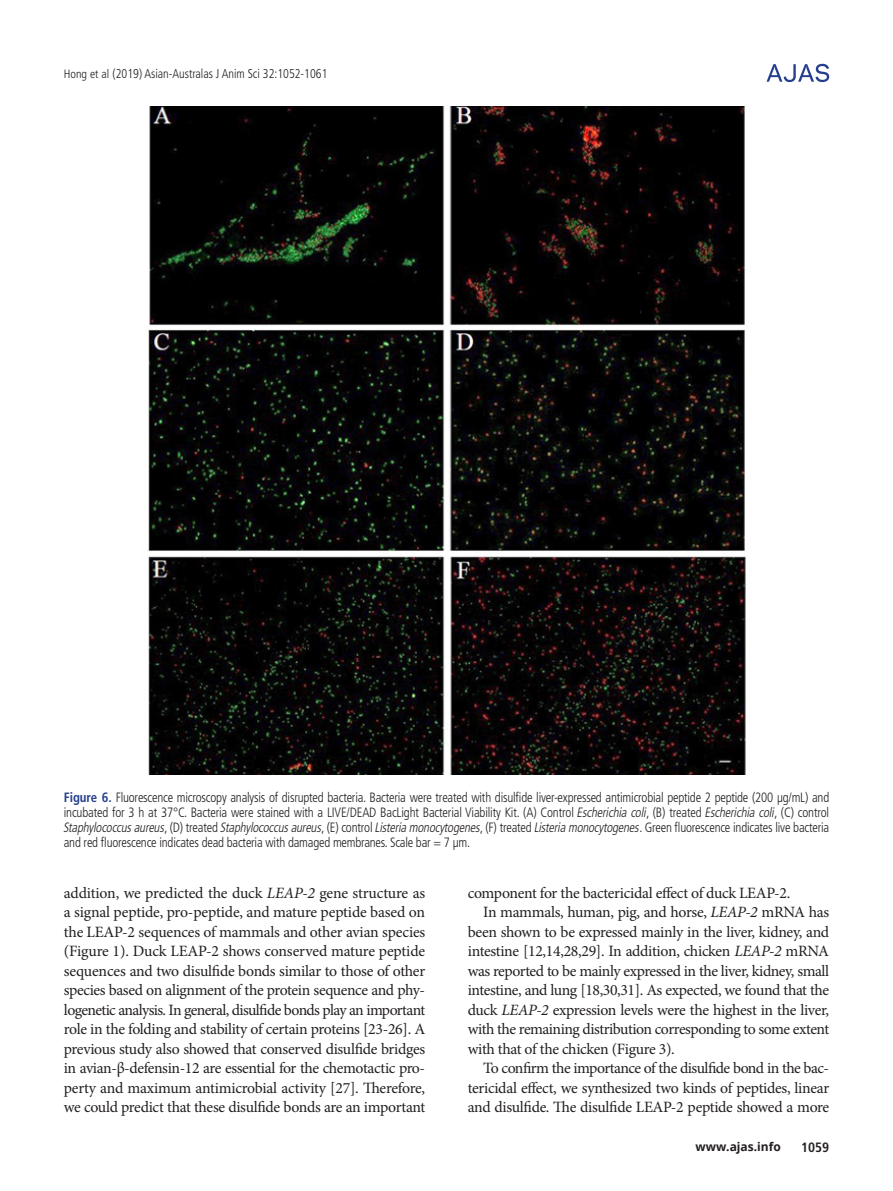
<style>
.page{position:relative;width:893px;height:1191px;background:#fff}
.page>*{position:absolute;margin:0;border:0;box-sizing:border-box;transform-origin:0 0}
.본문{font:15.75px/19.5px "Minion Pro";letter-spacing:-.02em;color:#231f20;text-align:justify}
.표_그림__제목{font:300 condensed 13.5px/15px "Frutiger LT Std";letter-spacing:-.015em;color:#231f20;text-align:justify;scale:.95 1}
.t1{font:700 condensed 13.5px "Frutiger LT Std";color:#231f20}
.t2{font:300 condensed 12.75px "Frutiger LT Std";color:#231f20;scale:.95 1}
.t3{font:700 12px "Open Sans";color:#231f20}
.s1{font-size:12px}
.s2{font-weight:700;color:#253f8e}
.s3{font-style:italic}
</style>
<div class="page">
<svg style="left:767px;top:64px;width:62px;height:18px"></svg>
<img style="left:148px;top:106px;width:598px;height:668px">
<p class="t2" style="left:64px;top:66px;width:279px"><span class="s1">Hong et al</span> (2019) Asian-Australas J Anim Sci 32:1052-1061</p>
<p class="표_그림__제목" style="left:63px;top:790px;width:808px"><span class="s2">Figure 6.</span> Fluorescence microscopy analysis of disrupted bacteria. Bacteria were treated with disulfide liver-expressed antimicrobial peptide 2 peptide (200 μg/mL) and incubated for 3 h at 37°C. Bacteria were stained with a LIVE/DEAD BacLight Bacterial Viability Kit. (A) Control <span class="s3">Escherichia coli</span>, (B) treated <span class="s3">Escherichia coli</span>, (C) control <span class="s3">Staphylococcusaureus</span>, ( D ) t r e a t e d <span class="s3">Staphylococcusaureus</span>, ( E ) c o n t r o l <span class="s3">Listeria monocytogenes</span>, ( F ) t r e a t e d <span class="s3">Listeria monocytogenes</span>. G r e e n fl u o r e s c e n c e i n d i c a t e s l i v e b a ct e r i a and red fluorescence indicates dead bacteria with damaged membranes. Scale bar = 7 μm.</p>
<p class="본문" style="left:64px;top:883px;width:363px;text-align:left">addition, we predicted the duck <span class="s3">LEAP-2</span> gene structure as a signal peptide, pro-peptide, and mature peptide based on the LEAP-2 sequences of mammals and other avian species (Figure 1). Duck LEAP-2 shows conserved mature peptide sequences and two disulfide bonds similar to those of other species based on alignment of the protein sequence and phy&shy;logenetic analysis. In general, disulfide bonds play an important role in the folding and stability of certain proteins [23-26]. A previous study also showed that conserved disulfide bridges in avian-β-defensin-12 are essential for the chemotactic pro&shy;perty and maximum antimicrobial activity [27]. Therefore, we could predict that these disulfide bonds are an important</p>
<p class="본문" style="left:468px;top:883px;width:324px">component for the bactericidal effect of duck LEAP-2.</p>
<p class="본문" style="left:468px;top:902px;width:363px;text-indent:15px">In mammals, human, pig, and horse, <span class="s3">LEAP-2</span> mRNA has been shown to be expressed mainly in the liver, kidney, and intestine [12,14,28,29]. In addition, chicken <span class="s3">LEAP-2</span> mRNA was reported to be mainly expressed in the liver, kidney, small intestine, and lung [18,30,31]. As expected, we found that the duck <span class="s3">LEAP-2</span> expression levels were the highest in the liver, with the remaining distribution corresponding to some extent with that of the chicken (Figure 3).</p>
<p class="본문" style="left:468px;top:1058px;width:363px;text-indent:15px">To confirm the importance of the disulfide bond in the bac&shy;tericidal effect, we synthesized two kinds of peptides, linear and disulfide. The disulfide LEAP-2 peptide showed a more</p>
<p class="t3" style="left:695px;top:1138px;width:87px">www.ajas.info</p>
<p class="t1" style="left:801px;top:1138px;width:30px">1059</p>
</div>
